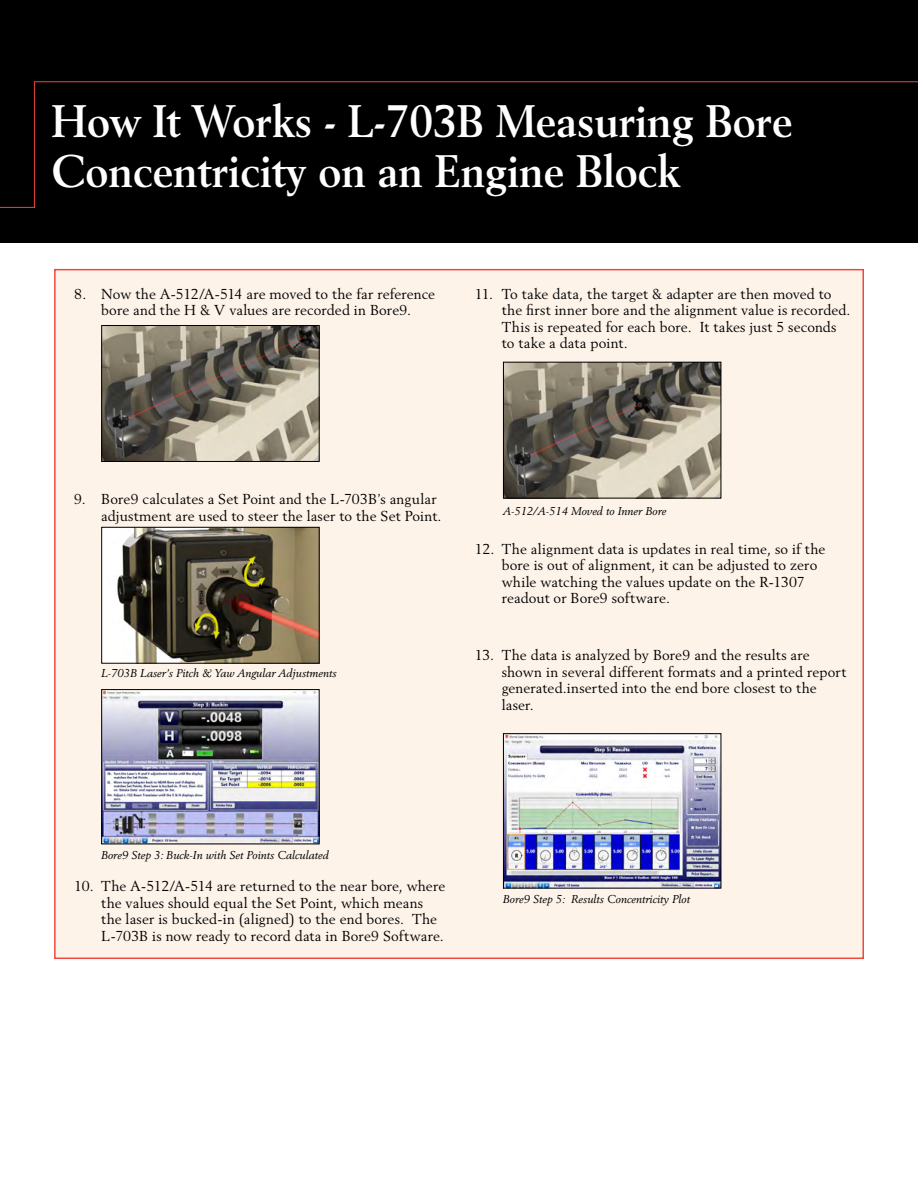
<style>
.page{position:relative;width:918px;height:1188px;background:#fff}
.page>*{position:absolute;margin:0;border:0;box-sizing:border-box;transform-origin:0 0}
.t1{font:700 45px/49.5px "Berling LT Std";color:#fff;scale:.95 1}
.t2{font:14.25px/16.5px "Berling LT Std";letter-spacing:.01em;color:#000}
.t3{font:italic 11.25px "Berling LT Std";color:#000}
</style>
<div class="page">
<div style="left:54px;top:269px;width:810px;height:690px;background:#fdf3e9;border:2px solid #ef483e"></div>
<div style="left:0;top:0;width:918px;height:243px;background:#000"></div>
<hr style="left:34px;top:81px;width:884px;height:1px;background:#ef483e">
<hr style="left:0;top:207px;width:35px;height:1px;background:#ef483e">
<hr style="left:34px;top:81px;width:1px;height:127px;background:#ef483e">
<img style="left:103px;top:327px;width:215px;height:133px">
<div style="left:101px;top:325px;width:219px;height:137px;border:1px solid #000"></div>
<img style="left:103px;top:529px;width:215px;height:133px">
<div style="left:101px;top:527px;width:219px;height:137px;border:1px solid #000"></div>
<img style="left:103px;top:691px;width:215px;height:151px">
<div style="left:101px;top:689px;width:219px;height:155px;border:1px solid #000"></div>
<img style="left:505px;top:735px;width:214px;height:151px">
<div style="left:503px;top:733px;width:218px;height:155px;border:1px solid #000"></div>
<img style="left:505px;top:364px;width:214px;height:132px">
<div style="left:503px;top:362px;width:218px;height:136px;border:1px solid #000"></div>
<h1 class="t1" style="left:52px;top:97px;width:782px">How It Works - L-703B Measuring Bore<br>Concentricity on an Engine Block</h1>
<p class="t2" style="left:74px;top:285px;width:362px;text-align:center">8. Now the A-512/A-514 are moved to the far reference bore and the H &amp; V values are recorded in Bore9.</p>
<p class="t2" style="left:502px;top:285px;width:350px;text-indent:-27px">11. To take data, the target &amp; adapter are then moved to the first inner bore and the alignment value is recorded.<br>This is repeated for each bore. It takes just 5 seconds to take a data point.</p>
<p class="t2" style="left:101px;top:491px;width:342px;text-indent:-27px">9. Bore9 calculates a Set Point and the L-703B’s angular adjustment are used to steer the laser to the Set Point.</p>
<p class="t3" style="left:101px;top:666px;width:237px">L-703B Laser’s Pitch &amp; Yaw Angular Adjustments</p>
<p class="t3" style="left:503px;top:504px;width:165px">A-512/A-514 Moved to Inner Bore</p>
<p class="t2" style="left:502px;top:540px;width:325px;text-indent:-27px">12. The alignment data is updates in real time, so if the bore is out of alignment, it can be adjusted to zero while watching the values update on the R-1307 readout or Bore9 software.</p>
<p class="t2" style="left:502px;top:647px;width:346px;text-indent:-27px">13. The data is analyzed by Bore9 and the results are shown in several different formats and a printed report generated.inserted into the end bore closest to the laser.</p>
<p class="t3" style="left:101px;top:848px;width:229px">Bore9 Step 3: Buck-In with Set Points Calculated</p>
<p class="t2" style="left:101px;top:878px;width:345px;text-indent:-27px">10. The A-512/A-514 are returned to the near bore, where the values should equal the Set Point, which means the laser is bucked-in (aligned) to the end bores. The L-703B is now ready to record data in Bore9 Software.</p>
<p class="t3" style="left:503px;top:892px;width:189px">Bore9 Step 5: Results Concentricity Plot</p>
</div>
